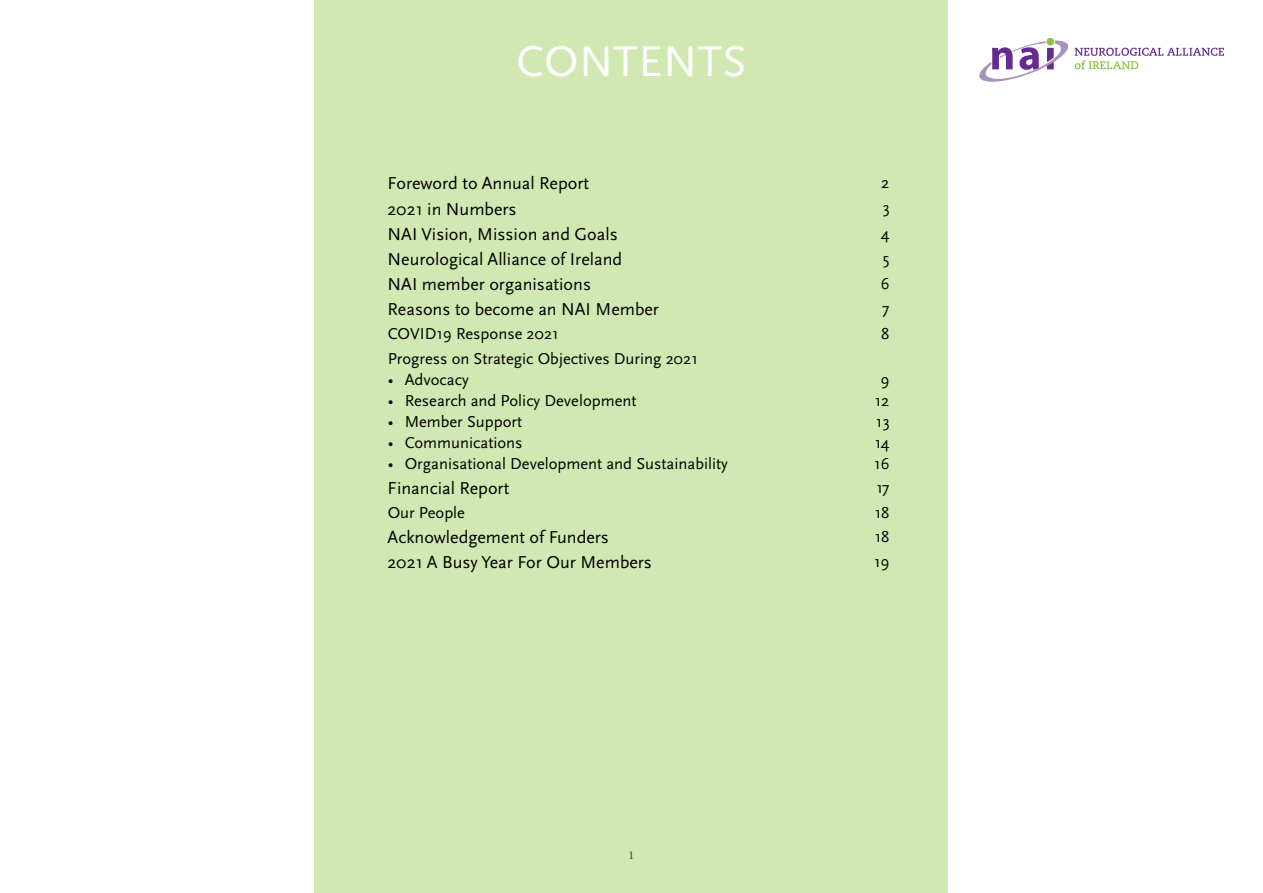
<style>
.page{position:relative;width:1263px;height:893px;background:#fff}
.page>*{position:absolute;margin:0;border:0;box-sizing:border-box;transform-origin:0 0}
.t1{font:45px "Scala Sans Pro";letter-spacing:.01em;color:#fff}
.t2{font:18px "Scala Sans Pro";color:#000}
.t3{font:16.5px/21px "Scala Sans Pro";color:#000;text-align:center}
.t4{font:12px "Minion Pro";color:#000}
</style>
<div class="page">
<div style="left:315px;top:0;width:633px;height:893px;background:#d1e8b2"></div>
<svg style="left:979px;top:40px;width:245px;height:42px"></svg>
<div style="left:1046px;top:38px;width:8px;height:8px;background:#8bc53f;border-radius:50%"></div>
<h1 class="t1" style="left:517px;top:35px;width:231px">CONTENTS</h1>
<p class="t2" style="left:388px;top:173px;width:203px">Foreword to Annual Report</p>
<p class="t3" style="left:881px;top:172px;width:10px">2</p>
<p class="t2" style="left:388px;top:198px;width:131px">2021 in Numbers</p>
<p class="t3" style="left:882px;top:198px;width:9px">3</p>
<p class="t2" style="left:388px;top:224px;width:232px">NAI Vision, Mission and Goals</p>
<p class="t3" style="left:881px;top:223px;width:10px">4</p>
<p class="t2" style="left:388px;top:249px;width:236px">Neurological Alliance of Ireland</p>
<p class="t3" style="left:883px;top:248px;width:8px">5</p>
<p class="t2" style="left:388px;top:274px;width:205px">NAI member organisations</p>
<p class="t3" style="left:880px;top:273px;width:10px">6</p>
<p class="t2" style="left:388px;top:299px;width:273px">Reasons to become an NAI Member</p>
<p class="t3" style="left:882px;top:298px;width:9px">7</p>
<p class="t3" style="left:388px;top:324px;width:173px">COVID19 Response 2021</p>
<p class="t3" style="left:881px;top:324px;width:10px">8</p>
<p class="t3" style="left:388px;top:348px;width:312px">Progress on Strategic Objectives During 2021</p>
<p class="t3" style="left:388px;top:369px;width:83px">• Advocacy</p>
<p class="t3" style="left:388px;top:390px;width:250px">• Research and Policy Development</p>
<p class="t3" style="left:388px;top:411px;width:136px">• Member Support</p>
<p class="t3" style="left:388px;top:432px;width:137px">• Communications</p>
<p class="t3" style="left:388px;top:453px;width:342px">• Organisational Development and Sustainability</p>
<p class="t3" style="left:874px;top:369px;width:17px">9<br>12<br>13<br>14<br>16</p>
<p class="t2" style="left:388px;top:478px;width:123px">Financial Report</p>
<p class="t3" style="left:876px;top:477px;width:15px">17</p>
<p class="t3" style="left:388px;top:502px;width:79px">Our People</p>
<p class="t3" style="left:875px;top:502px;width:16px">18</p>
<p class="t2" style="left:388px;top:527px;width:223px">Acknowledgement of Funders</p>
<p class="t3" style="left:875px;top:526px;width:16px">18</p>
<p class="t2" style="left:388px;top:552px;width:266px">2021 A Busy Year For Our Members</p>
<p class="t3" style="left:874px;top:551px;width:17px">19</p>
<p class="t4" style="left:629px;top:847px;width:7px">1</p>
</div>
